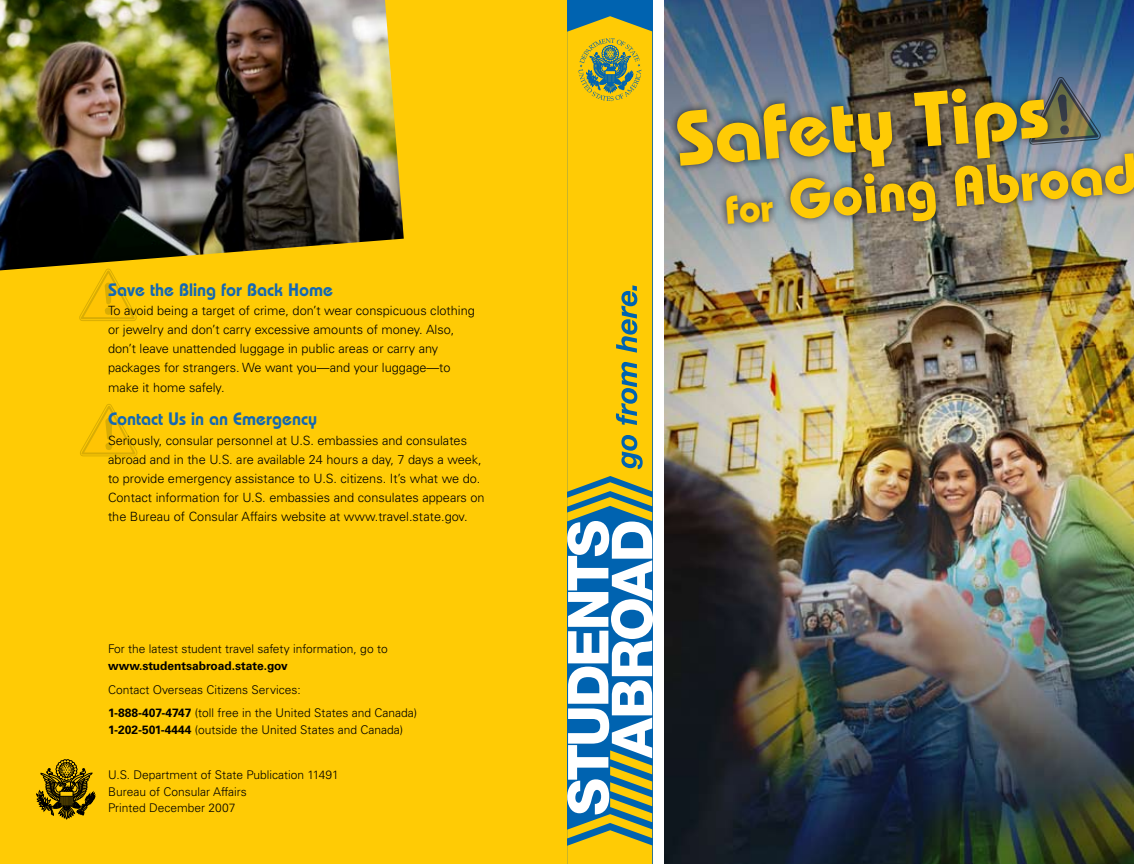
<style>
.page{position:relative;width:1134px;height:864px;background:#fff}
.page>*{position:absolute;margin:0;border:0;box-sizing:border-box;transform-origin:0 0}
.t1{font:700 77.25px "Bauhaus";color:#ffcb05}
.t2{font:700 55.65px "Bauhaus";color:#ffcb05}
.t3{font:600 18px "Bauhaus";color:#1468b3}
.t4{font:300 12.75px/19.2px "Univers";color:#000}
.t5{font:300 12px/16.5px "Univers";color:#000}
.t6{font:700 12px "Univers";color:#000}
.s1{font-weight:700}
</style>
<div class="page">
<img style="left:664px;top:0;width:470px;height:864px">
<div style="left:0;top:0;width:575px;height:864px;background:#ffcb05"></div>
<svg style="left:79px;top:270px;width:58px;height:51px"></svg>
<svg style="left:80px;top:404px;width:58px;height:53px"></svg>
<svg style="left:567px;top:16px;width:85px;height:505px;background:#edc310"></svg>
<svg style="left:567px;top:521px;width:86px;height:343px"></svg>
<svg style="left:621px;top:435px;width:22px;height:34px"></svg>
<svg style="left:616px;top:362px;width:21px;height:63px"></svg>
<svg style="left:616px;top:285px;width:21px;height:68px"></svg>
<svg style="left:579px;top:38px;width:62px;height:63px;background:#a8a73e"></svg>
<img style="left:667px;top:58px;width:467px;height:377px">
<img style="left:0;top:0;width:404px;height:270px">
<svg style="left:36px;top:759px;width:59px;height:60px"></svg>
<svg style="left:726px;top:196px;width:48px;height:28px"></svg>
<h3 class="t3" style="left:108px;top:278px;width:227px">Save the Bling for Back Home</h3>
<p class="t4" style="left:108px;top:301px;width:368px">To avoid being a target of crime, don’t wear conspicuous clothing or jewelry and don’t carry excessive amounts of money. Also, don’t leave unattended luggage in public areas or carry any packages for strangers. We want you—and your luggage—to make it home safely.</p>
<h3 class="t3" style="left:108px;top:408px;width:211px">Contact Us in an Emergency</h3>
<p class="t4" style="left:108px;top:431px;width:378px">Seriously, consular personnel at U.S. embassies and consulates abroad and in the U.S. are available 24 hours a day, 7 days a week, to provide emergency assistance to U.S. citizens. It’s what we do.<br>Contact information for U.S. embassies and consulates appears on the Bureau of Consular Affairs website at www.travel.state.gov.</p>
<p class="t5" style="left:108px;top:641px;width:281px">For the latest student travel safety information, go to</p>
<p class="t6" style="left:108px;top:659px;width:181px">www.studentsabroad.state.gov</p>
<p class="t5" style="left:108px;top:678px;width:311px;line-height:23.9px">Contact Overseas Citizens Services:<br><span class="s1">1-888-407-4747</span> (toll free in the United States and Canada)</p>
<p class="t5" style="left:108px;top:721px;width:297px"><span class="s1">1-202-501-4444</span> (outside the United States and Canada)</p>
<p class="t5" style="left:108px;top:767px;width:232px">U.S. Department of State Publication 11491<br>Bureau of Consular Affairs<br>Printed December 2007</p>
<h1 class="t1" style="left:673px;top:90px;width:375px;rotate:-4deg">Safety Tips</h1>
<h2 class="t2" style="left:786px;top:167px;width:351px;rotate:-5deg">Going Abroad</h2>
</div>
